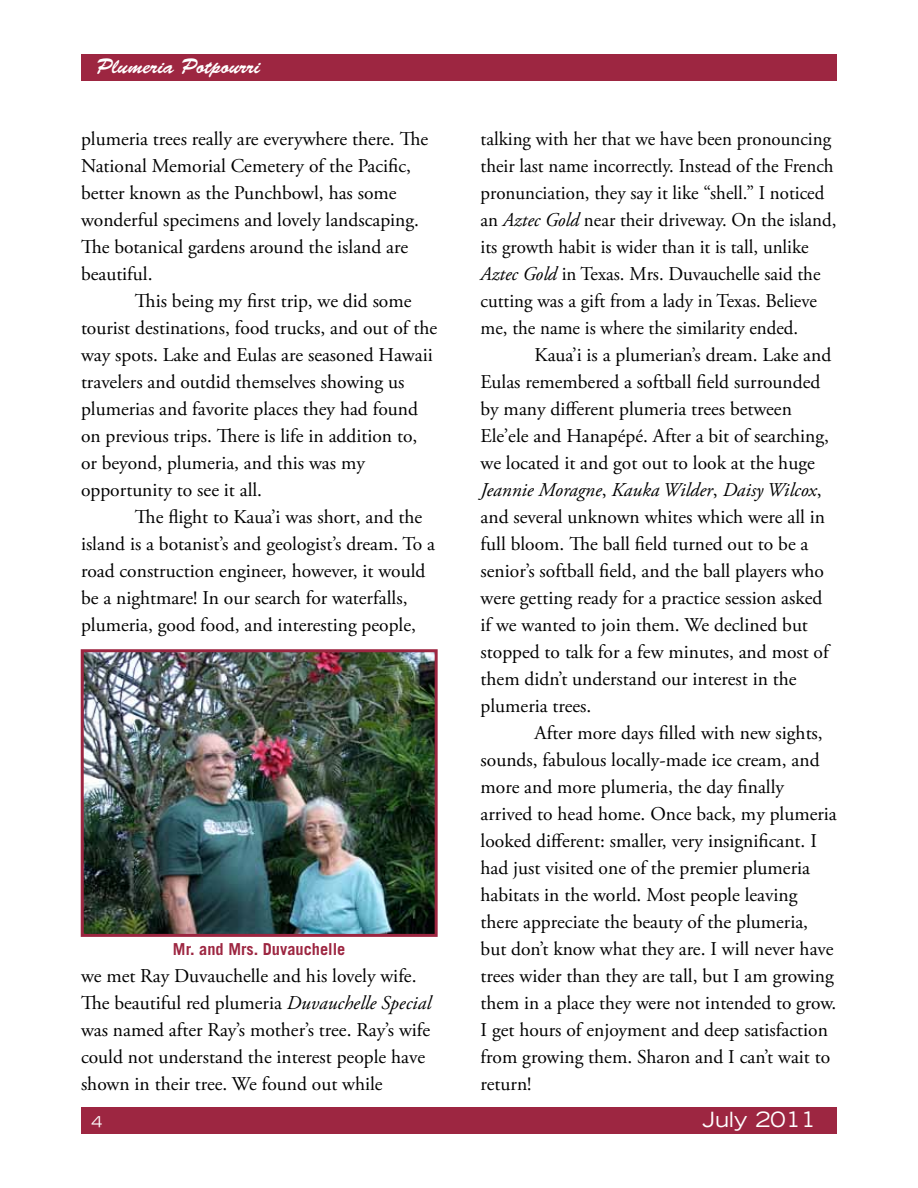
<style>
.page{position:relative;width:918px;height:1188px;background:#fff}
.page>*{position:absolute;margin:0;border:0;box-sizing:border-box;transform-origin:0 0}
.t1{font:21px "Brush Script Std";color:#fff}
.t2{font:expanded 21px "Trade Gothic LT Std";color:#fff}
.t3{font:19.5px/27px "Adobe Garamond Pro";color:#000}
.t4{font:700 16.5px "Trade Gothic LT Std";color:#9d2641}
.t5{font:expanded 15px "Trade Gothic LT Std";color:#fff}
.s1{font-style:italic}
</style>
<div class="page">
<div style="left:81px;top:54px;width:756px;height:27px;background:#9d2641"></div>
<div style="left:81px;top:1107px;width:756px;height:27px;background:#9d2641"></div>
<img style="left:85px;top:653px;width:349px;height:280px">
<div style="left:81px;top:649px;width:357px;height:288px;border:3px solid #9d2641"></div>
<p class="t1" style="left:96px;top:54px;width:165px">Plumeria Potpourri</p>
<p class="t3" style="left:81px;top:126px;width:349px">plumeria trees really are everywhere there. The National Memorial Cemetery of the Pacific, better known as the Punchbowl, has some wonderful specimens and lovely landscaping.<br>The botanical gardens around the island are beautiful.</p>
<p class="t3" style="left:81px;top:288px;width:358px;text-indent:54px">This being my first trip, we did some tourist destinations, food trucks, and out of the way spots. Lake and Eulas are seasoned Hawaii travelers and outdid themselves showing us plumerias and favorite places they had found on previous trips. There is life in addition to, or beyond, plumeria, and this was my opportunity to see it all.</p>
<p class="t3" style="left:81px;top:504px;width:356px;text-indent:54px">The flight to Kaua’i was short, and the island is a botanist’s and geologist’s dream. To a road construction engineer, however, it would be a nightmare! In our search for waterfalls, plumeria, good food, and interesting people,</p>
<p class="t4" style="left:173px;top:939px;width:174px">Mr. and Mrs. Duvauchelle</p>
<p class="t3" style="left:81px;top:963px;width:352px">we met Ray Duvauchelle and his lovely wife.<br>The beautiful red plumeria <span class="s1">Duvauchelle Special </span>was named after Ray’s mother’s tree. Ray’s wife could not understand the interest people have shown in their tree. We found out while</p>
<p class="t3" style="left:481px;top:126px;width:357px">talking with her that we have been pronouncing their last name incorrectly. Instead of the French pronunciation, they say it like “shell.” I noticed an <span class="s1">Aztec Gold</span> near their driveway. On the island, its growth habit is wider than it is tall, unlike <span class="s1">Aztec Gold</span> in Texas. Mrs. Duvauchelle said the cutting was a gift from a lady in Texas. Believe me, the name is where the similarity ended.</p>
<p class="t3" style="left:481px;top:342px;width:352px;text-indent:54px">Kaua’i is a plumerian’s dream. Lake and Eulas remembered a softball field surrounded by many different plumeria trees between Ele’ele and Hanapépé. After a bit of searching, we located it and got out to look at the huge <span class="s1">Jeannie Moragne</span>, <span class="s1">Kauka Wilder</span>, <span class="s1">Daisy Wilcox</span>, and several unknown whites which were all in full bloom. The ball field turned out to be a senior’s softball field, and the ball players who were getting ready for a practice session asked if we wanted to join them. We declined but stopped to talk for a few minutes, and most of them didn’t understand our interest in the plumeria trees.</p>
<p class="t3" style="left:481px;top:720px;width:358px;text-indent:54px">After more days filled with new sights, sounds, fabulous locally-made ice cream, and more and more plumeria, the day finally arrived to head home. Once back, my plumeria looked different: smaller, very insignificant. I had just visited one of the premier plumeria habitats in the world. Most people leaving there appreciate the beauty of the plumeria, but don’t know what they are. I will never have trees wider than they are tall, but I am growing them in a place they were not intended to grow.<br>I get hours of enjoyment and deep satisfaction from growing them. Sharon and I can’t wait to return!</p>
<p class="t5" style="left:92px;top:1111px;width:12px">4</p>
<p class="t2" style="left:703px;top:1106px;width:115px">July 2011</p>
</div>
